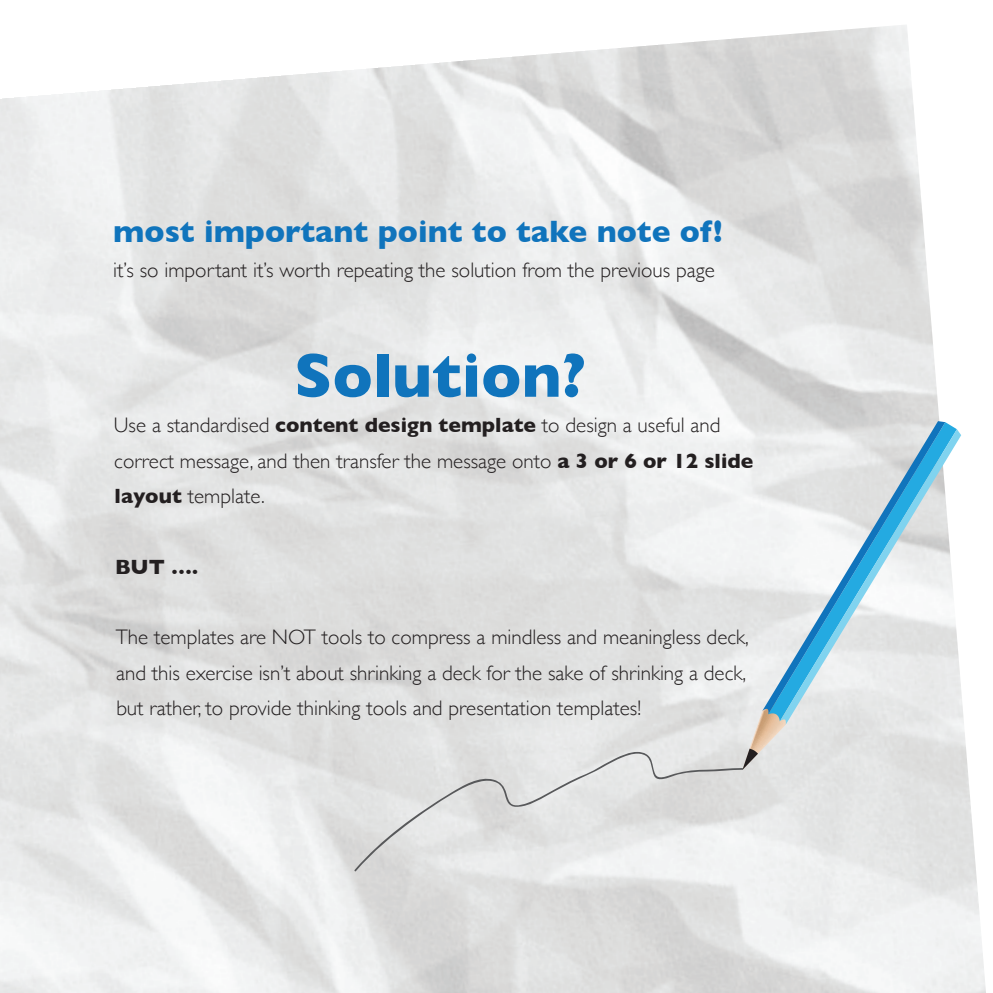
<style>
.page{position:relative;width:993px;height:993px;background:#fff}
.page>*{position:absolute;margin:0;border:0;box-sizing:border-box;transform-origin:0 0}
.t1{font:700 63px "Gill Sans";color:#1074bc}
.t2{font:700 31.5px "Gill Sans";color:#1074bc}
.t3{font:300 21px/35.4px "Gill Sans";color:#231f20}
.t4{font:700 21px "Gill Sans";color:#231f20}
.s1{font-weight:700}
</style>
<div class="page">
<svg style="left:792px;top:429px;width:168px;height:295px"></svg>
<svg style="left:762px;top:421px;width:182px;height:293px"></svg>
<svg style="left:742px;top:697px;width:50px;height:72px;background:#c6cece"></svg>
<svg style="left:354px;top:751px;width:389px;height:120px;background:#e0e1e1"></svg>
<h2 class="t2" style="left:113px;top:207px;width:610px">most important point to take note of!</h2>
<p class="t3" style="left:113px;top:252px;width:603px">it’s so important it’s worth repeating the solution from the previous page</p>
<h1 class="t1" style="left:294px;top:325px;width:293px">Solution?</h1>
<p class="t3" style="left:114px;top:406px;width:640px">Use a standardised <span class="s1">content design template</span> to design a useful and correct message, and then transfer the message onto <span class="s1">a 3 or 6 or 12 slide layout</span> template.</p>
<p class="t4" style="left:115px;top:549px;width:84px">BUT ….</p>
<p class="t3" style="left:116px;top:618px;width:634px">The templates are NOT tools to compress a mindless and meaningless deck, and this exercise isn’t about shrinking a deck for the sake of shrinking a deck, but rather, to provide thinking tools and presentation templates!</p>
</div>
